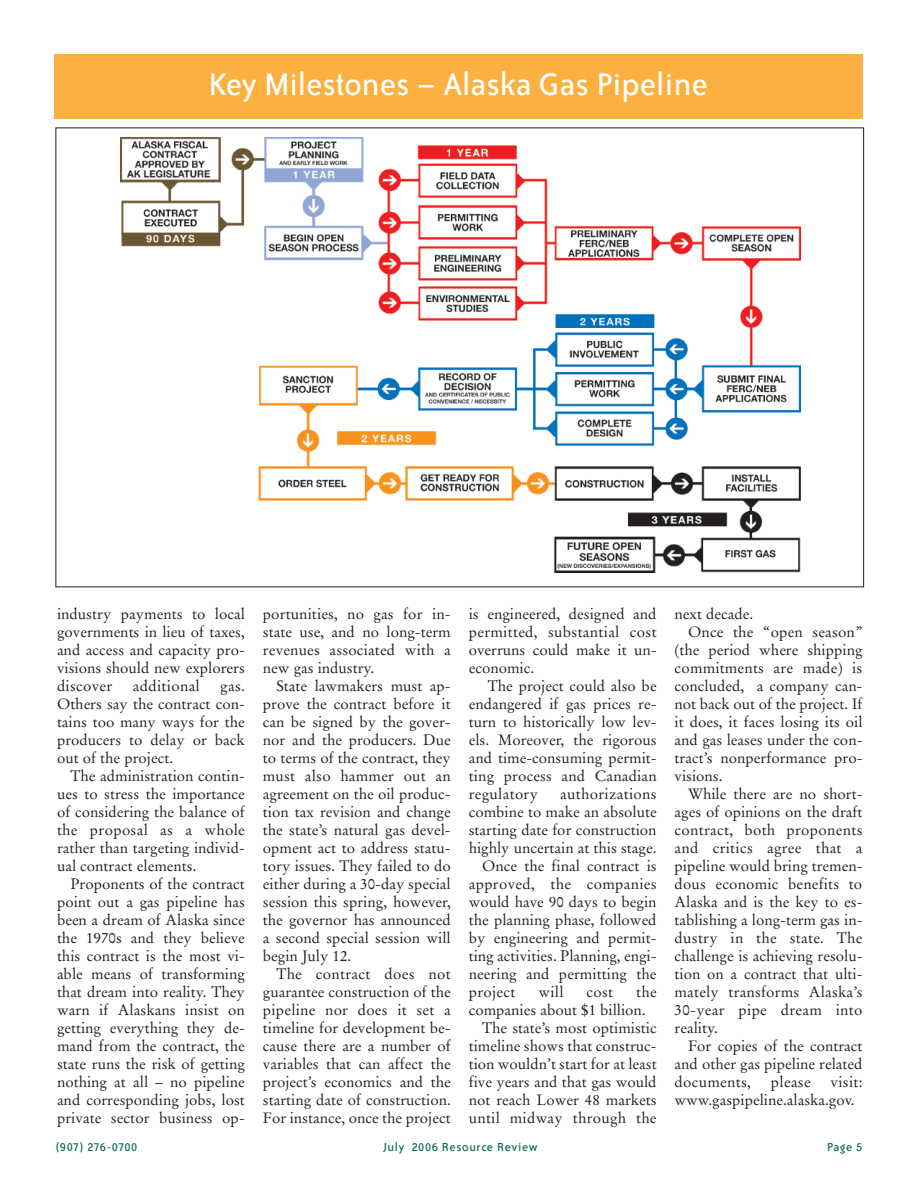
<style>
.page{position:relative;width:918px;height:1188px;background:#fff}
.page>*{position:absolute;margin:0;border:0;box-sizing:border-box;transform-origin:0 0}
.t1{font:36px "Bailey Sans ITC";color:#fff}
.t2{font:15px/18px "Stempel Garamond";color:#231f20;text-align:justify}
.t3{font:15px "Stempel Garamond";letter-spacing:.02em;color:#231f20}
.t4{font:13.5px "Bailey Sans ITC";letter-spacing:.045em;color:#01674d}
.t5{font:13.5px "Bailey Sans ITC";letter-spacing:.01em;color:#01674d}
</style>
<div class="page">
<img style="left:120px;top:137px;width:681px;height:436px">
<div style="left:54px;top:54px;width:808px;height:64px;background:#fbb03f"></div>
<h1 class="t1" style="left:209px;top:71px;width:501px">Key Milestones – Alaska Gas Pipeline</h1>
<p class="t2" style="left:57px;top:606px;width:189px">industry payments to local governments in lieu of taxes, and access and capacity pro&shy;visions should new explorers discover</p>
<p class="t3" style="left:133px;top:680px;width:68px">additional</p>
<p class="t2" style="left:57px;top:678px;width:189px;text-indent:163px">gas.<br>Others say the contract con&shy;tains too many ways for the producers to delay or back out of the project.</p>
<p class="t2" style="left:57px;top:768px;width:189px;text-indent:14px">The administration contin&shy;ues to stress the importance of considering the balance of the proposal as a whole rather than targeting individ&shy;ual contract elements.</p>
<p class="t2" style="left:57px;top:876px;width:189px;text-indent:14px">Proponents of the contract point out a gas pipeline has been a dream of Alaska since the 1970s and they believe this contract is the most vi&shy;able means of transforming that dream into reality. They warn if Alaskans insist on getting everything they de&shy;mand from the contract, the state runs the risk of getting nothing at all – no pipeline and corresponding jobs, lost private sector business op-</p>
<p class="t2" style="left:263px;top:606px;width:189px">portunities, no gas for in&shy;state use, and no long-term revenues associated with a new gas industry.</p>
<p class="t2" style="left:263px;top:678px;width:189px;text-indent:13px">State lawmakers must ap&shy;prove the contract before it can be signed by the gover&shy;nor and the producers. Due to terms of the contract, they must also hammer out an agreement on the oil produc&shy;tion tax revision and change the state’s natural gas devel&shy;opment act to address statu&shy;tory issues. They failed to do either during a 30-day special session this spring, however, the governor has announced a second special session will begin July 12.</p>
<p class="t2" style="left:263px;top:966px;width:189px;text-indent:13px">The contract does not guarantee construction of the pipeline nor does it set a timeline for development be&shy;cause there are a number of variables that can affect the project’s economics and the starting date of construction.<br>For instance, once the project</p>
<p class="t2" style="left:469px;top:606px;width:189px">is engineered, designed and permitted, substantial cost overruns could make it un&shy;economic.</p>
<p class="t2" style="left:469px;top:678px;width:189px;text-indent:19px">The project could also be endangered if gas prices re&shy;turn to historically low lev&shy;els. Moreover, the rigorous and time-consuming permit&shy;ting process and Canadian regulatory</p>
<p class="t3" style="left:560px;top:788px;width:98px">authorizations</p>
<p class="t2" style="left:469px;top:804px;width:189px">combine to make an absolute</p>
<p class="t2" style="left:469px;top:822px;width:189px">starting date for construction</p>
<p class="t2" style="left:469px;top:840px;width:189px">highly uncertain at this stage.</p>
<p class="t2" style="left:482px;top:858px;width:176px">Once the final contract is</p>
<p class="t3" style="left:469px;top:878px;width:189px">approved, the companies</p>
<p class="t2" style="left:469px;top:894px;width:189px">would have 90 days to begin</p>
<p class="t2" style="left:469px;top:912px;width:189px">the planning phase, followed</p>
<p class="t2" style="left:469px;top:930px;width:189px">by engineering and permit-</p>
<p class="t2" style="left:469px;top:948px;width:189px">ting activities. Planning, engi-</p>
<p class="t2" style="left:469px;top:966px;width:189px">neering and permitting the</p>
<p class="t3" style="left:469px;top:986px;width:48px">project</p>
<p class="t2" style="left:538px;top:984px;width:27px">will</p>
<p class="t2" style="left:586px;top:984px;width:28px">cost</p>
<p class="t2" style="left:636px;top:984px;width:22px">the</p>
<p class="t2" style="left:469px;top:1002px;width:178px">companies about $1 billion.</p>
<p class="t2" style="left:482px;top:1020px;width:176px">The state’s most optimistic</p>
<p class="t2" style="left:469px;top:1038px;width:189px">timeline shows that construc-</p>
<p class="t2" style="left:469px;top:1056px;width:189px">tion wouldn’t start for at least</p>
<p class="t2" style="left:469px;top:1074px;width:189px">five years and that gas would</p>
<p class="t2" style="left:469px;top:1092px;width:189px">not reach Lower 48 markets</p>
<p class="t3" style="left:469px;top:1112px;width:189px">until midway through the</p>
<p class="t2" style="left:675px;top:606px;width:80px">next decade.</p>
<p class="t2" style="left:688px;top:624px;width:176px">Once the “open season”</p>
<p class="t2" style="left:675px;top:642px;width:189px">(the period where shipping</p>
<p class="t2" style="left:675px;top:660px;width:189px">commitments are made) is</p>
<p class="t2" style="left:675px;top:678px;width:189px">concluded, a company can-</p>
<p class="t2" style="left:675px;top:696px;width:189px">not back out of the project. If</p>
<p class="t2" style="left:675px;top:714px;width:189px">it does, it faces losing its oil</p>
<p class="t2" style="left:675px;top:732px;width:189px">and gas leases under the con-</p>
<p class="t2" style="left:675px;top:750px;width:189px">tract’s nonperformance pro-</p>
<p class="t2" style="left:675px;top:768px;width:49px">visions.</p>
<p class="t2" style="left:688px;top:786px;width:176px">While there are no short-</p>
<p class="t2" style="left:675px;top:804px;width:189px">ages of opinions on the draft</p>
<p class="t3" style="left:675px;top:824px;width:189px">contract, both proponents</p>
<p class="t3" style="left:675px;top:842px;width:189px">and critics agree that a</p>
<p class="t2" style="left:675px;top:858px;width:189px">pipeline would bring tremen-</p>
<p class="t2" style="left:675px;top:876px;width:189px">dous economic benefits to</p>
<p class="t2" style="left:675px;top:894px;width:189px">Alaska and is the key to es-</p>
<p class="t2" style="left:675px;top:912px;width:189px">tablishing a long-term gas in-</p>
<p class="t3" style="left:675px;top:932px;width:189px">dustry in the state. The</p>
<p class="t2" style="left:675px;top:948px;width:189px">challenge is achieving resolu-</p>
<p class="t2" style="left:675px;top:966px;width:189px">tion on a contract that ulti-</p>
<p class="t2" style="left:675px;top:984px;width:189px">mately transforms Alaska’s</p>
<p class="t3" style="left:675px;top:1004px;width:189px">30-year pipe dream into</p>
<p class="t2" style="left:675px;top:1020px;width:45px">reality.</p>
<p class="t2" style="left:688px;top:1038px;width:176px">For copies of the contract</p>
<p class="t2" style="left:675px;top:1056px;width:189px">and other gas pipeline related</p>
<p class="t3" style="left:675px;top:1076px;width:78px">documents,</p>
<p class="t2" style="left:771px;top:1074px;width:41px">please</p>
<p class="t2" style="left:675px;top:1074px;width:189px;text-indent:156px">visit: www.gaspipeline.alaska.gov.</p>
<p class="t5" style="left:56px;top:1142px;width:83px">(907) 276-0700</p>
<p class="t4" style="left:383px;top:1142px;width:156px">July 2006 Resource Review</p>
<p class="t4" style="left:827px;top:1142px;width:37px">Page 5</p>
</div>
